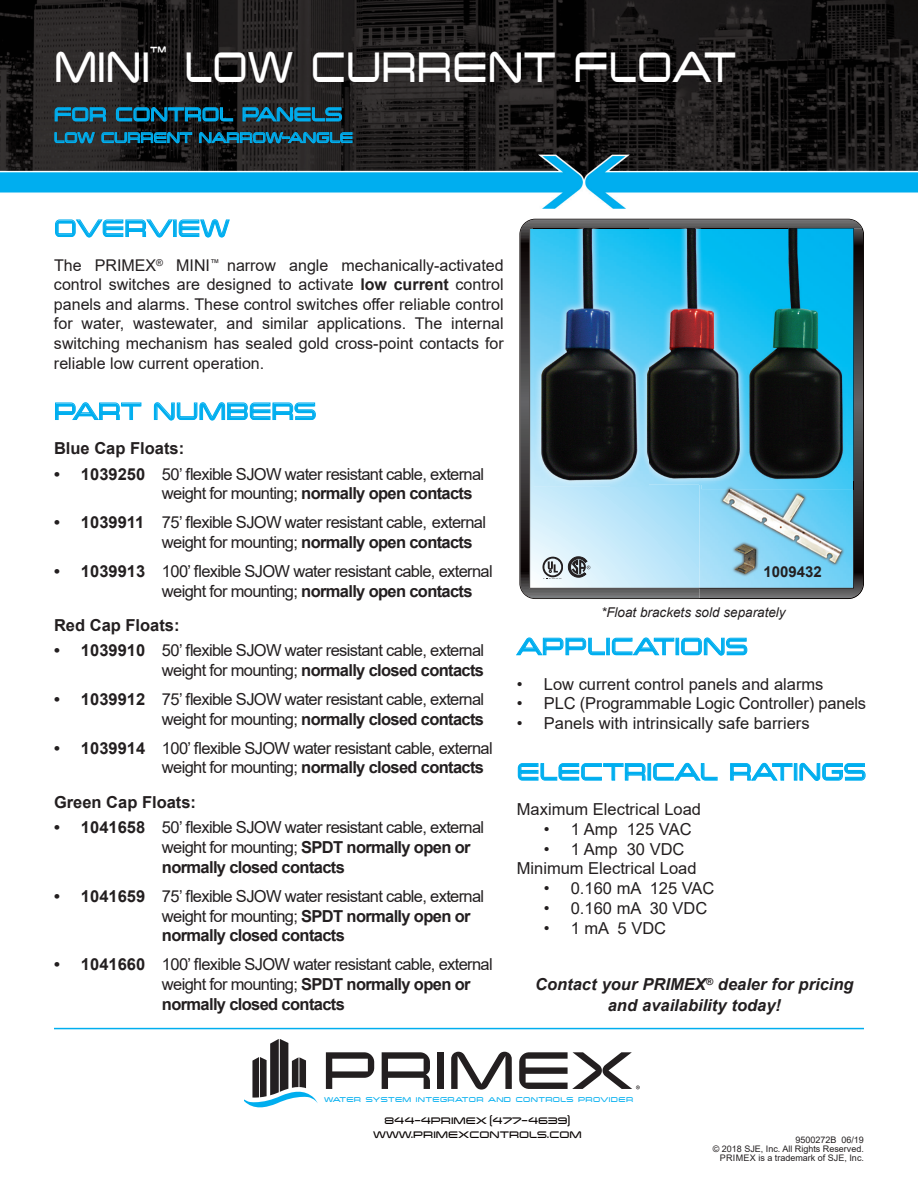
<style>
.page{position:relative;width:918px;height:1188px;background:#fff}
.page>*{position:absolute;margin:0;border:0;box-sizing:border-box;transform-origin:0 0}
.t1{font:54px "Changeling";color:#fff;scale:.78 1}
.t2{font:30px "Changeling";color:#00aeef;scale:.9 1}
.t3{font:24px "Changeling";color:#00aeef;scale:.87 1}
.t4{font:18px "Changeling";color:#00aeef;scale:.87 1}
.t5{font:16.5px/19.8px "Arial";letter-spacing:-.04em;color:#231f20}
.t6{font:16.5px/19.8px "Arial";color:#231f20}
.t7{font:italic 700 16.5px/21px "Arial";color:#231f20;text-align:center}
.t8{font:700 16.5px "Arial";color:#231f20}
.t9{font:16.5px "Arial";letter-spacing:-.01em;color:#231f20}
.t10{font:16.2px/19.5px "Arial";color:#231f20;text-align:justify}
.t11{font:700 15px "Arial";color:#231f20}
.t12{font:italic 13.5px "Arial";color:#231f20}
.t13{font:12px/14.4px "Changeling";color:#080302;text-align:center}
.t14{font:9px/9px "Arial";color:#231f20;text-align:right}
.t15{font:8.7px "Changeling";letter-spacing:.04em;color:#00aeef}
.s1{font-weight:700}
</style>
<div class="page">
<img style="left:0;top:0;width:918px;height:209px">
<svg style="left:55px;top:219px;width:175px;height:19px"></svg>
<svg style="left:55px;top:402px;width:87px;height:18px"></svg>
<svg style="left:154px;top:402px;width:162px;height:19px"></svg>
<hr style="left:54px;top:1028px;width:810px;height:1px;background:#00aeef">
<svg style="left:54px;top:107px;width:52px;height:15px"></svg>
<svg style="left:116px;top:107px;width:117px;height:15px;background:#0d4358"></svg>
<svg style="left:242px;top:107px;width:100px;height:15px"></svg>
<svg style="left:54px;top:131px;width:41px;height:13px"></svg>
<svg style="left:101px;top:132px;width:92px;height:12px"></svg>
<svg style="left:199px;top:131px;width:154px;height:13px;background:#14566e"></svg>
<svg style="left:519px;top:219px;width:344px;height:380px;background:#585657"></svg>
<svg style="left:529px;top:228px;width:171px;height:360px;background:#bce3f5"></svg>
<img style="left:534px;top:229px;width:76px;height:257px">
<img style="left:610px;top:484px;width:39px;height:2px">
<img style="left:534px;top:228px;width:66px;height:1px">
<img style="left:600px;top:228px;width:188px;height:1px">
<img style="left:600px;top:229px;width:100px;height:255px">
<img style="left:600px;top:228px;width:49px;height:1px">
<svg style="left:516px;top:637px;width:89px;height:19px"></svg>
<div style="left:606px;top:638px;width:4px;height:17px;border:1px solid #00aeef"></div>
<svg style="left:612px;top:637px;width:63px;height:19px"></svg>
<div style="left:676px;top:638px;width:3px;height:17px;border:1px solid #00aeef"></div>
<svg style="left:681px;top:637px;width:67px;height:19px"></svg>
<svg style="left:518px;top:763px;width:128px;height:18px"></svg>
<div style="left:648px;top:763px;width:3px;height:18px;border:1px solid #00aeef"></div>
<svg style="left:653px;top:763px;width:65px;height:18px"></svg>
<svg style="left:730px;top:763px;width:63px;height:18px"></svg>
<div style="left:794px;top:763px;width:3px;height:18px;border:1px solid #00aeef"></div>
<svg style="left:799px;top:763px;width:67px;height:18px"></svg>
<img style="left:700px;top:489px;width:164px;height:110px">
<img style="left:700px;top:228px;width:154px;height:360px">
<svg style="left:542px;top:557px;width:48px;height:20px"></svg>
<img style="left:788px;top:228px;width:76px;height:253px">
<img style="left:701px;top:228px;width:87px;height:1px">
<svg style="left:853px;top:481px;width:11px;height:8px"></svg>
<img style="left:701px;top:481px;width:87px;height:3px">
<svg style="left:245px;top:1039px;width:73px;height:68px"></svg>
<svg style="left:326px;top:1052px;width:48px;height:37px"></svg>
<svg style="left:382px;top:1052px;width:48px;height:37px"></svg>
<div style="left:437px;top:1052px;width:7px;height:37px;background:#231f20"></div>
<svg style="left:451px;top:1052px;width:61px;height:38px"></svg>
<svg style="left:519px;top:1052px;width:121px;height:37px"></svg>
<h1 class="t1" style="left:54px;top:34px;width:876px">MINI<sup>™</sup> LOW CURRENT FLOAT</h1>
<h3 class="t3" style="left:54px;top:100px;width:333px">FOR CONTROL PANELS</h3>
<p class="t4" style="left:54px;top:127px;width:345px">LOW CURRENT NARROW-ANGLE</p>
<h2 class="t2" style="left:54px;top:210px;width:197px">OVERVIEW</h2>
<p class="t10" style="left:54px;top:255px;width:451px">The PRIMEX<sup>®</sup> MINI<sup>™</sup> narrow angle mechanically-activated control switches are designed to activate <span class="s1">low current</span> control panels and alarms. These control switches offer reliable control for water, wastewater, and similar applications. The internal switching mechanism has sealed gold cross-point contacts for reliable low current operation.</p>
<h2 class="t2" style="left:54px;top:393px;width:293px">PART NUMBERS</h2>
<p class="t8" style="left:54px;top:437px;width:132px">Blue Cap Floats:</p>
<p class="t5" style="left:162px;top:464px;width:324px;text-indent:-108px"><span class="s1">• 1039250</span> 50’ flexible SJOW water resistant cable, external weight for mounting; <span class="s1">normally open contacts</span></p>
<p class="t5" style="left:162px;top:512px;width:326px;text-indent:-108px"><span class="s1">• 1039911</span> 75’ flexible SJOW water resistant cable, external weight for mounting; <span class="s1">normally open contacts</span></p>
<p class="t5" style="left:162px;top:561px;width:332px;text-indent:-108px"><span class="s1">• 1039913</span> 100’ flexible SJOW water resistant cable, external weight for mounting; <span class="s1">normally open contacts</span></p>
<p class="t8" style="left:54px;top:614px;width:127px">Red Cap Floats:</p>
<p class="t5" style="left:54px;top:641px;width:432px;text-align:right"><span class="s1">• 1039910</span> 50’ flexible SJOW water resistant cable, external weight for mounting; <span class="s1">normally closed contacts</span></p>
<p class="t5" style="left:54px;top:689px;width:432px;text-align:right"><span class="s1">• 1039912</span> 75’ flexible SJOW water resistant cable, external weight for mounting; <span class="s1">normally closed contacts</span></p>
<p class="t5" style="left:162px;top:738px;width:332px;text-indent:-108px"><span class="s1">• 1039914</span> 100’ flexible SJOW water resistant cable, external weight for mounting; <span class="s1">normally closed contacts</span></p>
<p class="t8" style="left:54px;top:791px;width:144px">Green Cap Floats:</p>
<p class="t5" style="left:162px;top:818px;width:324px;text-indent:-108px"><span class="s1">• 1041658</span> 50’ flexible SJOW water resistant cable, external weight for mounting; <span class="s1">SPDT normally open or normally closed contacts</span></p>
<p class="t5" style="left:162px;top:886px;width:324px;text-indent:-108px"><span class="s1">• 1041659</span> 75’ flexible SJOW water resistant cable, external weight for mounting; <span class="s1">SPDT normally open or normally closed contacts</span></p>
<p class="t5" style="left:162px;top:954px;width:332px;text-indent:-108px"><span class="s1">• 1041660</span> 100’ flexible SJOW water resistant cable, external weight for mounting; <span class="s1">SPDT normally open or normally closed contacts</span></p>
<p class="t11" style="left:763px;top:561px;width:60px">1009432</p>
<p class="t12" style="left:601px;top:603px;width:186px">*Float brackets sold separately</p>
<h2 class="t2" style="left:517px;top:629px;width:258px">APPLICATIONS</h2>
<p class="t6" style="left:517px;top:674px;width:308px">• Low current control panels and alarms</p>
<p class="t9" style="left:517px;top:692px;width:351px">• PLC (Programmable Logic Controller) panels</p>
<p class="t6" style="left:517px;top:713px;width:294px">• Panels with intrinsically safe barriers</p>
<h2 class="t2" style="left:517px;top:754px;width:389px">ELECTRICAL RATINGS</h2>
<p class="t6" style="left:517px;top:799px;width:186px">Maximum Electrical Load</p>
<p class="t6" style="left:544px;top:819px;width:149px">• 1 Amp 125 VAC</p>
<p class="t6" style="left:517px;top:839px;width:181px;text-indent:27px">• 1 Amp 30 VDC<br>Minimum Electrical Load</p>
<p class="t6" style="left:544px;top:878px;width:172px">• 0.160 mA 125 VAC</p>
<p class="t6" style="left:544px;top:898px;width:165px">• 0.160 mA 30 VDC</p>
<p class="t5" style="left:544px;top:918px;width:124px">• 1 mA 5 VDC</p>
<p class="t7" style="left:535px;top:975px;width:320px">Contact your PRIMEX<sup>®</sup> dealer for pricing and availability today!</p>
<p class="t15" style="left:324px;top:1094px;width:311px">WATER SYSTEM INTEGRATOR AND CONTROLS PROVIDER</p>
<p class="t13" style="left:373px;top:1113px;width:210px">844-4PRIMEX (477-4639)<br>WWW.PRIMEXCONTROLS.COM</p>
<p class="t14" style="left:713px;top:1135px;width:153px">9500272B 06/19<br>© 2018 SJE, Inc. All Rights Reserved.<br>PRIMEX is a trademark of SJE, Inc.</p>
</div>
